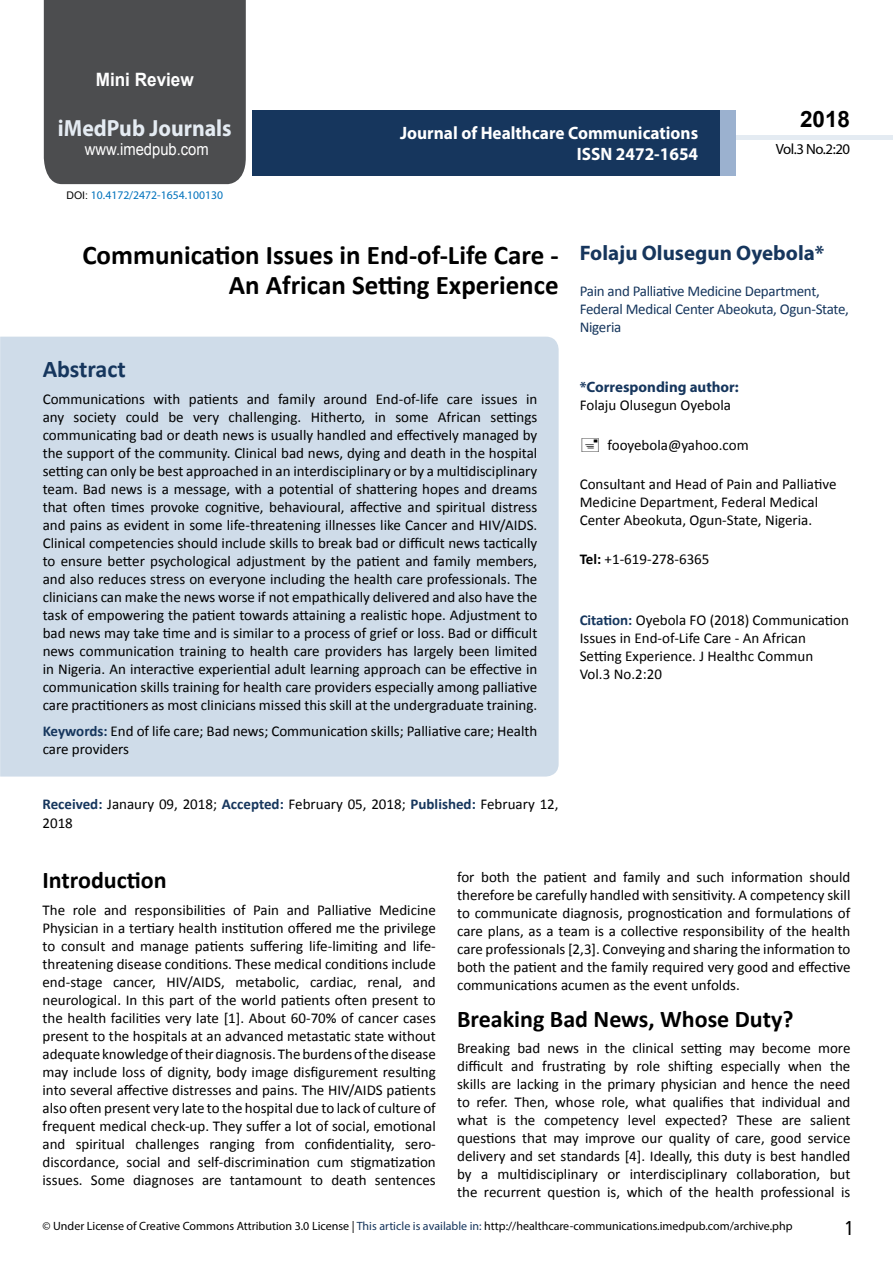
<style>
.page{position:relative;width:893px;height:1263px;background:#fff}
.page>*{position:absolute;margin:0;border:0;box-sizing:border-box;transform-origin:0 0}
.t1{font:700 27px/29.7px "Calibri";color:#000;text-align:right}
.t2{font:25.5px "Tunga";color:#000}
.t3{font:700 24px "Calibri";color:#000}
.t4{font:700 24px "Calibri";color:#16365d}
.t5{font:700 23.4px "Myriad Pro";color:#e4ebf2;scale:.93 1}
.t6{font:700 22.5px "Arial";color:#000}
.t7{font:700 21px "Myriad Pro";color:#16365d}
.t8{font:700 18.45px "Arial";color:#fff;scale:.93 1}
.t9{font:700 18px/21.6px "Myriad Pro";color:#fff;text-align:right;scale:.96 1}
.t10{font:16.5px "Arial";color:#fff;scale:.89 1}
.t11{font:15px/18px "Calibri";color:#000}
.t12{font:15px/18px "Calibri";letter-spacing:-.02em;color:#16365d}
.t13{font:700 15px "Myriad Pro";color:#16365d}
.t14{font:14.85px "Myriad Pro";letter-spacing:-.03em;color:#000}
.t15{font:12px "Myriad Pro";color:#000}
.t16{font:11.7px "Myriad Pro";color:#0072bc}
.s1{font-family:"Arial";font-size:10.5px;color:#000}
.s2{font-weight:700;color:#16365d}
.s3{font-weight:700}
.s4{color:#16365d}
</style>
<div class="page">
<div style="left:44px;top:0;width:202px;height:184px;background:#4c4d4f"></div>
<div style="left:736px;top:135px;width:157px;height:5px;background:#e4ebf2"></div>
<div style="left:252px;top:110px;width:469px;height:66px;background:#16365d"></div>
<div style="left:720px;top:110px;width:16px;height:66px;background:#9bb1cf"></div>
<div style="left:0;top:337px;width:559px;height:439px;background:#cfdce9"></div>
<p class="t8" style="left:96px;top:67px;width:107px">Mini Review</p>
<h3 class="t5" style="left:58px;top:113px;width:188px">iMedPub Journals</h3>
<p class="t10" style="left:85px;top:138px;width:141px">www.imedpub.com</p>
<p class="t16" style="left:66px;top:188px;width:158px"><span class="s1">DOI:</span> 10.4172/2472-1654.100130</p>
<p class="t9" style="left:400px;top:121px;width:312px">Journal of Healthcare Communications<br>ISSN 2472-1654</p>
<h3 class="t6" style="left:800px;top:104px;width:52px">2018</h3>
<p class="t14" style="left:776px;top:140px;width:76px">Vol.3 No.2:20</p>
<h1 class="t1" style="left:82px;top:241px;width:478px">Communication Issues in End-of-Life Care -<br>An African Setting Experience</h1>
<h3 class="t4" style="left:43px;top:354px;width:85px">Abstract</h3>
<p class="t11" style="left:43px;top:390px;width:496px;text-align:justify">Communications with patients and family around End-of-life care issues in any society could be very challenging. Hitherto, in some African settings communicating bad or death news is usually handled and effectively managed by the support of the community. Clinical bad news, dying and death in the hospital setting can only be best approached in an interdisciplinary or by a multidisciplinary team. Bad news is a message, with a potential of shattering hopes and dreams that often times provoke cognitive, behavioural, affective and spiritual distress and pains as evident in some life-threatening illnesses like Cancer and HIV/AIDS.<br>Clinical competencies should include skills to break bad or difficult news tactically to ensure better psychological adjustment by the patient and family members, and also reduces stress on everyone including the health care professionals. The clinicians can make the news worse if not empathically delivered and also have the task of empowering the patient towards attaining a realistic hope. Adjustment to bad news may take time and is similar to a process of grief or loss. Bad or difficult news communication training to health care providers has largely been limited in Nigeria. An interactive experiential adult learning approach can be effective in communication skills training for health care providers especially among palliative care practitioners as most clinicians missed this skill at the undergraduate training.</p>
<p class="t11" style="left:43px;top:722px;width:496px"><span class="s2">Keywords:</span> End of life care; Bad news; Communication skills; Palliative care; Health care providers</p>
<p class="t11" style="left:43px;top:795px;width:518px;line-height:18.8px"><span class="s2">Received:</span> Janaury 09, 2018; <span class="s2">Accepted:</span> February 05, 2018; <span class="s2">Published:</span> February 12,<br>2018</p>
<h3 class="t7" style="left:580px;top:239px;width:246px">Folaju Olusegun Oyebola*</h3>
<p class="t12" style="left:580px;top:282px;width:271px">Pain and Palliative Medicine Department,<br>Federal Medical Center Abeokuta, Ogun-State,<br>Nigeria</p>
<p class="t13" style="left:580px;top:378px;width:161px">*Corresponding author:</p>
<p class="t11" style="left:580px;top:396px;width:153px">Folaju Olusegun Oyebola</p>
<p class="t11" style="left:607px;top:436px;width:143px">fooyebola@yahoo.com</p>
<p class="t11" style="left:580px;top:475px;width:258px">Consultant and Head of Pain and Palliative<br>Medicine Department, Federal Medical<br>Center Abeokuta, Ogun-State, Nigeria.</p>
<p class="t11" style="left:580px;top:550px;width:131px"><span class="s3">Tel:</span> +1-619-278-6365</p>
<p class="t11" style="left:580px;top:611px;width:271px"><span class="s2">Citation:</span> Oyebola FO (2018) Communication Issues in End-of-Life Care - An African Setting Experience. J Healthc Commun<br>Vol.3 No.2:20</p>
<h3 class="t3" style="left:43px;top:865px;width:126px">Introduction</h3>
<p class="t11" style="left:43px;top:901px;width:395px;text-align:justify">The role and responsibilities of Pain and Palliative Medicine Physician in a tertiary health institution offered me the privilege to consult and manage patients suffering life-limiting and life&shy;threatening disease conditions. These medical conditions include end-stage cancer, HIV/AIDS, metabolic, cardiac, renal, and neurological. In this part of the world patients often present to the health facilities very late [1]. About 60-70% of cancer cases present to the hospitals at an advanced metastatic state without adequate knowledge of their diagnosis. The burdens of the disease may include loss of dignity, body image disfigurement resulting into several affective distresses and pains. The HIV/AIDS patients also often present very late to the hospital due to lack of culture of frequent medical check-up. They suffer a lot of social, emotional and spiritual challenges ranging from confidentiality, sero&shy;discordance, social and self-discrimination cum stigmatization issues. Some diagnoses are tantamount to death sentences</p>
<p class="t11" style="left:457px;top:868px;width:395px;text-align:justify">for both the patient and family and such information should therefore be carefully handled with sensitivity. A competency skill to communicate diagnosis, prognostication and formulations of care plans, as a team is a collective responsibility of the health care professionals [2,3]. Conveying and sharing the information to both the patient and the family required very good and effective communications acumen as the event unfolds.</p>
<h3 class="t3" style="left:457px;top:1004px;width:338px">Breaking Bad News, Whose Duty?</h3>
<p class="t11" style="left:457px;top:1039px;width:395px;text-align:justify">Breaking bad news in the clinical setting may become more difficult and frustrating by role shifting especially when the skills are lacking in the primary physician and hence the need to refer. Then, whose role, what qualifies that individual and what is the competency level expected? These are salient questions that may improve our quality of care, good service delivery and set standards [4]. Ideally, this duty is best handled by a multidisciplinary or interdisciplinary collaboration, but the recurrent question is, which of the health professional is</p>
<p class="t15" style="left:43px;top:1218px;width:752px">© Under License of Creative Commons Attribution 3.0 License | <span class="s4">This article is available in:</span> http://healthcare-communications.imedpub.com/archive.php</p>
<h2 class="t2" style="left:845px;top:1211px;width:9px">1</h2>
</div>
